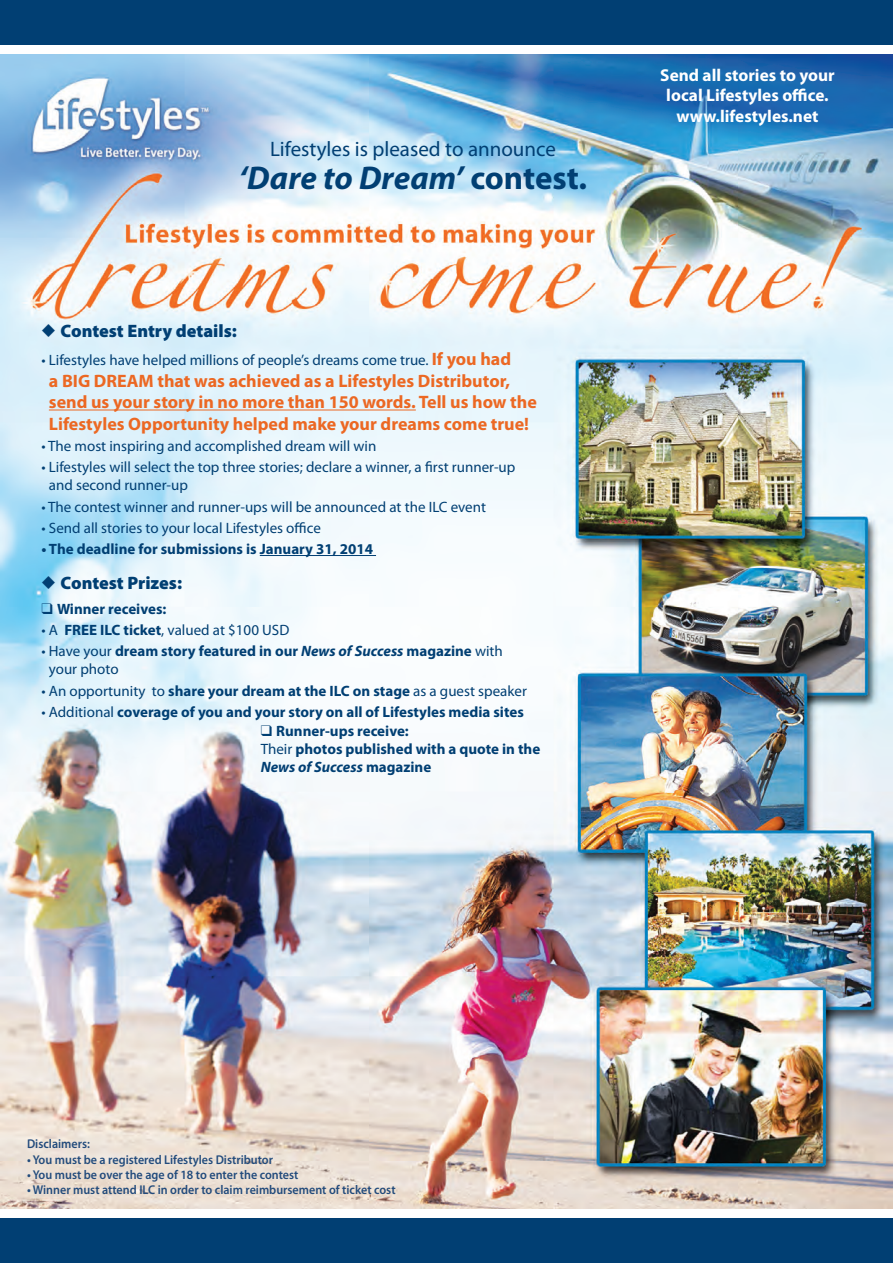
<style>
.page{position:relative;width:893px;height:1263px;background:#013f73}
.page>*{position:absolute;margin:0;border:0;box-sizing:border-box;transform-origin:0 0}
.t1{font:italic 700 33px "Myriad Pro";color:#013f73}
.t2{font:21px "Myriad Pro";color:#013f73}
.t3{font:700 18px/21.6px "Myriad Pro";color:#ec6823}
.t4{font:900 18px "Myriad Pro";color:#013f73}
.t5{font:700 17.25px/20.7px "Myriad Pro";color:#fff;text-align:center}
.t6{font:15px/18px "Myriad Pro";color:#013f73}
.t7{font:700 15px/18px "Myriad Pro";color:#013f73}
.t8{font:600 12.75px "Myriad Pro";color:#224b7c;scale:.95 1}
.s1{font-style:normal}
.s2{font-family:"Monotype Sorts";font-weight:400}
.s3{font-weight:700;font-size:18px;color:#ec6823}
.s4{font-weight:700}
.s5{font-weight:400}
.s6{font-style:italic}
</style>
<div class="page">
<img style="left:0;top:54px;width:893px;height:1155px">
<hr style="left:49px;top:410px;width:367px;height:1px;background:#ec6823">
<hr style="left:260px;top:555px;width:116px;height:1px;background:#013f73">
<div style="left:0;top:45px;width:893px;height:9px;background:#fff"></div>
<div style="left:0;top:1209px;width:893px;height:9px;background:#fff"></div>
<h2 class="t2" style="left:270px;top:136px;width:287px">Lifestyles is pleased to announce</h2>
<h1 class="t1" style="left:239px;top:156px;width:350px">‘Dare to Dream’ <span class="s1">contest.</span></h1>
<p class="t4" style="left:41px;top:319px;width:197px"><span class="s2">u</span> Contest Entry details:</p>
<p class="t6" style="left:41px;top:351px;width:471px">• Lifestyles have helped millions of people’s dreams come true. <span class="s3">If you had</span></p>
<p class="t3" style="left:49px;top:369px;width:489px">a BIG DREAM that was achieved as a Lifestyles Distributor, send us your story in no more than 150 words. Tell us how the<br>Lifestyles Opportunity helped make your dreams come true!</p>
<p class="t6" style="left:41px;top:437px;width:336px">• The most inspiring and accomplished dream will win</p>
<p class="t6" style="left:49px;top:458px;width:468px;text-indent:-7px">• Lifestyles will select the top three stories; declare a winner, a first runner-up and second runner-up</p>
<p class="t6" style="left:41px;top:497px;width:446px">• The contest winner and runner-ups will be announced at the ILC event</p>
<p class="t6" style="left:41px;top:518px;width:281px">• Send all stories to your local Lifestyles office</p>
<p class="t7" style="left:41px;top:539px;width:333px">• The deadline for submissions is January 31, 2014</p>
<p class="t4" style="left:41px;top:571px;width:142px"><span class="s2">u</span> Contest Prizes:</p>
<p class="t7" style="left:41px;top:599px;width:126px">❑ Winner receives:</p>
<p class="t6" style="left:41px;top:621px;width:249px">• A <span class="s4">FREE ILC ticket</span>, valued at $100 USD</p>
<p class="t7" style="left:49px;top:642px;width:456px;text-indent:-7px"><span class="s5">• Have your</span> dream story featured in our <span class="s6">News of Success</span> magazine <span class="s5">with your photo</span></p>
<p class="t6" style="left:41px;top:681px;width:487px">• An opportunity to <span class="s4">share your dream at the ILC on stage</span> as a guest speaker</p>
<p class="t7" style="left:41px;top:702px;width:484px"><span class="s5">• Additional</span> coverage of you and your story on all of Lifestyles media sites</p>
<p class="t7" style="left:261px;top:722px;width:281px">❑ Runner-ups receive:<br><span class="s5">Their</span> photos published with a quote in the<br><span class="s6">News of Success</span> magazine</p>
<p class="t5" style="left:660px;top:64px;width:176px">Send all stories to your local Lifestyles office. www.lifestyles.net</p>
<p class="t8" style="left:27px;top:1136px;width:68px">Disclaimers:</p>
<p class="t8" style="left:27px;top:1151px;width:261px">• You must be a registered Lifestyles Distributor</p>
<p class="t8" style="left:27px;top:1166px;width:287px">• You must be over the age of 18 to enter the contest</p>
<p class="t8" style="left:27px;top:1182px;width:389px">• Winner must attend ILC in order to claim reimbursement of ticket cost</p>
</div>
